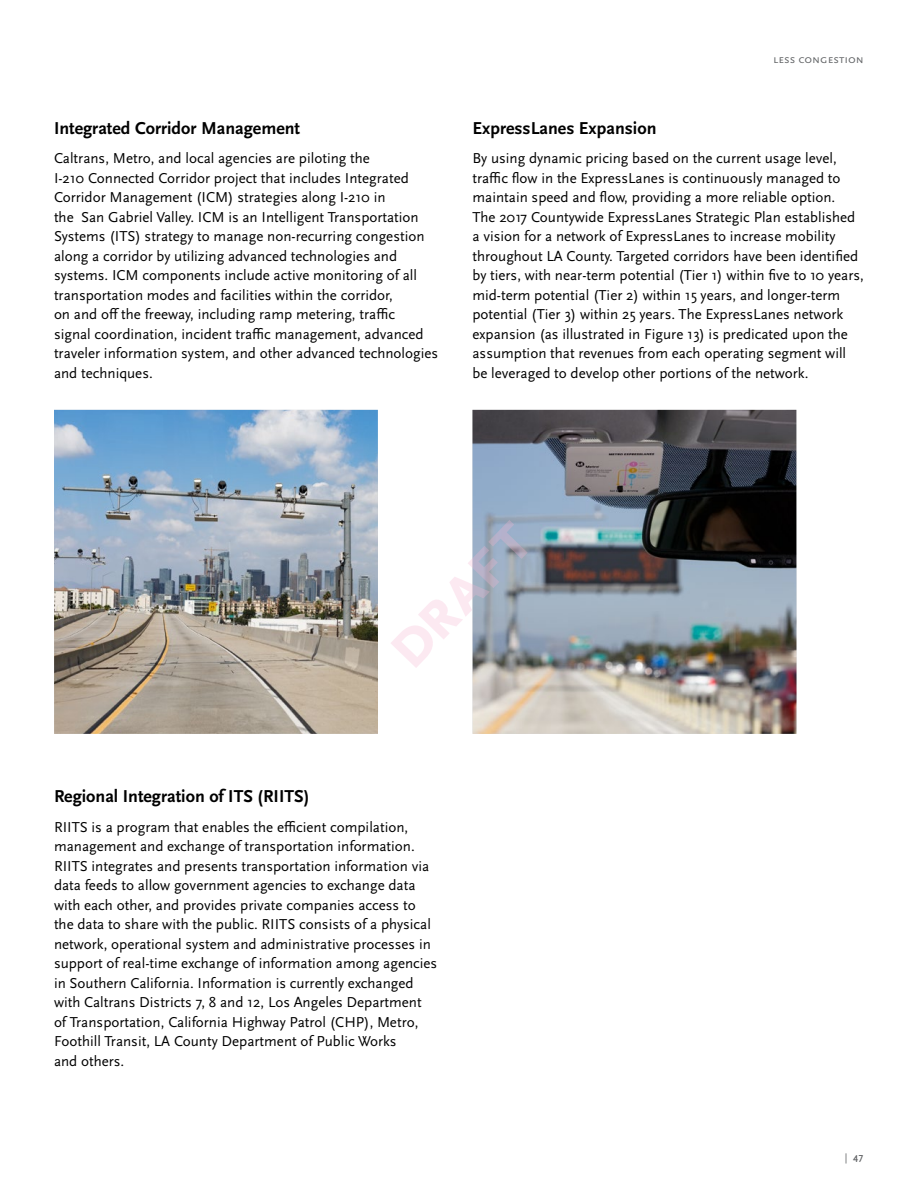
<style>
.page{position:relative;width:918px;height:1188px;background:#fff}
.page>*{position:absolute;margin:0;border:0;box-sizing:border-box;transform-origin:0 0}
.t1{font:700 18px "Scala Sans Pro";color:#000}
.t2{font:15px/19.5px "Scala Sans Pro";color:#000}
.t3{font:15px "Scala Sans Pro";color:#626466}
.t4{font:12px "Scala Sans Pro";color:#626466}
.t5{font:10.5px "Scala Sans Pro";color:#626466}
</style>
<div class="page">
<img style="left:54px;top:410px;width:324px;height:324px">
<img style="left:472px;top:410px;width:324px;height:324px">
<svg style="left:391px;top:520px;width:137px;height:148px"></svg>
<p class="t1" style="left:54px;top:118px;width:248px">Integrated Corridor Management</p>
<p class="t2" style="left:54px;top:149px;width:386px">Caltrans, Metro, and local agencies are piloting the<br>I-210 Connected Corridor project that includes Integrated Corridor Management (ICM) strategies along I-210 in<br>the San Gabriel Valley. ICM is an Intelligent Transportation Systems (ITS) strategy to manage non-recurring congestion along a corridor by utilizing advanced technologies and systems. ICM components include active monitoring of all transportation modes and facilities within the corridor,<br>on and off the freeway, including ramp metering, traffic<br>signal coordination, incident traffic management, advanced traveler information system, and other advanced technologies and techniques.</p>
<p class="t4" style="left:773px;top:52px;width:92px">less congestion</p>
<p class="t1" style="left:472px;top:118px;width:185px">ExpressLanes Expansion</p>
<p class="t2" style="left:472px;top:149px;width:393px">By using dynamic pricing based on the current usage level, traffic flow in the ExpressLanes is continuously managed to maintain speed and flow, providing a more reliable option.<br>The 2017 Countywide ExpressLanes Strategic Plan established a vision for a network of ExpressLanes to increase mobility throughout LA County. Targeted corridors have been identified by tiers, with near-term potential (Tier 1) within five to 10 years, mid-term potential (Tier 2) within 15 years, and longer-term potential (Tier 3) within 25 years. The ExpressLanes network expansion (as illustrated in Figure 13) is predicated upon the assumption that revenues from each operating segment will be leveraged to develop other portions of the network.</p>
<p class="t1" style="left:54px;top:786px;width:257px">Regional Integration of ITS (RIITS)</p>
<p class="t2" style="left:54px;top:817px;width:385px">RIITS is a program that enables the efficient compilation, management and exchange of transportation information.<br>RIITS integrates and presents transportation information via data feeds to allow government agencies to exchange data with each other, and provides private companies access to the data to share with the public. RIITS consists of a physical network, operational system and administrative processes in support of real-time exchange of information among agencies in Southern California. Information is currently exchanged with Caltrans Districts 7, 8 and 12, Los Angeles Department of Transportation, California Highway Patrol (CHP), Metro, Foothill Transit, LA County Department of Public Works<br>and others.</p>
<p class="t5" style="left:845px;top:1152px;width:4px">|</p>
<p class="t3" style="left:853px;top:1149px;width:12px">47</p>
</div>
